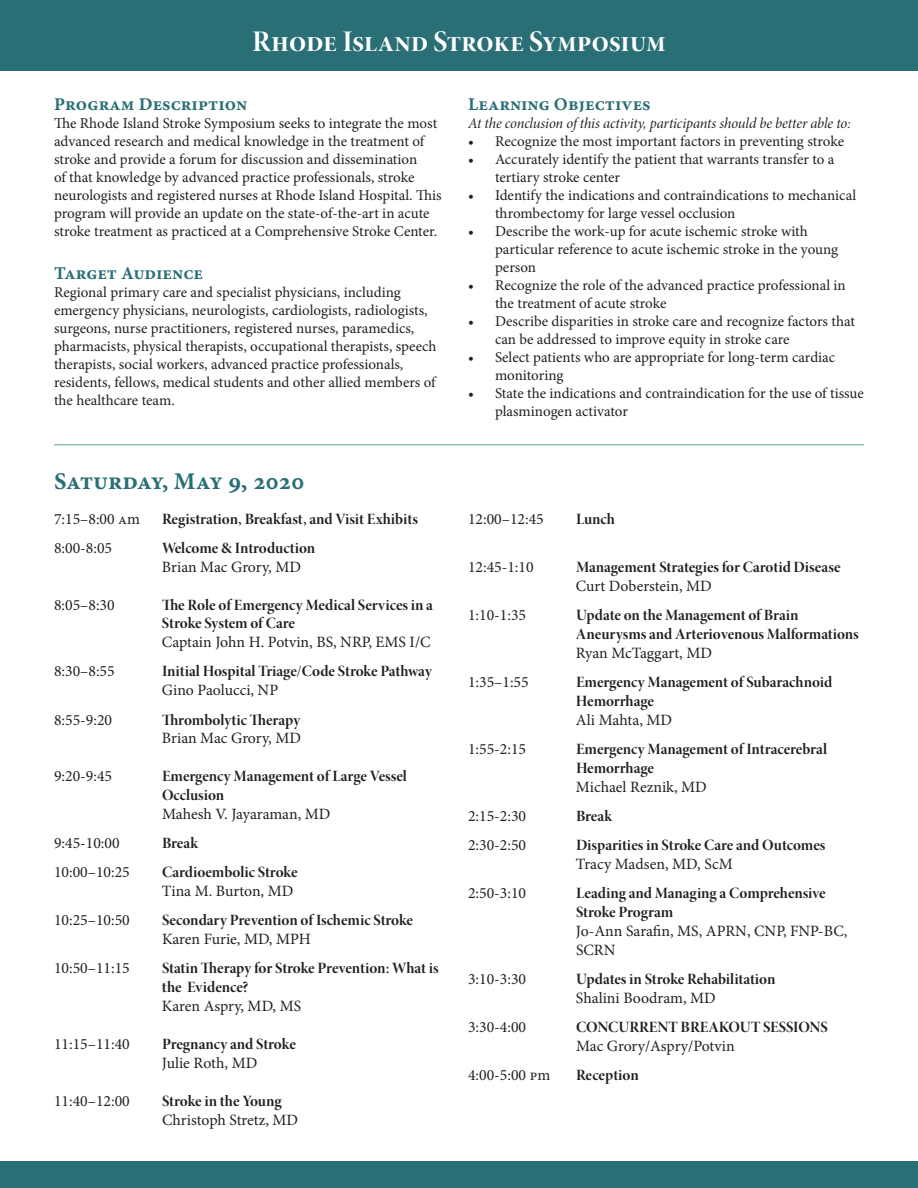
<style>
.page{position:relative;width:918px;height:1188px;background:#fff}
.page>*{position:absolute;margin:0;border:0;box-sizing:border-box;transform-origin:0 0}
.t1{font:30px "Minion Pro Bold Disp";letter-spacing:-.005em;color:#fff}
.t2{font:24px "Minion Pro Bold Capt";letter-spacing:-.005em;color:#2a6f76}
.t3{font:18px "Minion Pro Bold Capt";color:#2a6f76}
.t4{font:15.75px/18.9px "Minion Pro Bold Disp";letter-spacing:-.005em;color:#231f20}
.t5{font:15.75px/18.9px "Minion Pro";color:#231f20}
.t6{font:15px/18px "Minion Pro";letter-spacing:.005em;color:#231f20}
.t7{font:15px/18px "Minion Pro";letter-spacing:-.015em;color:#231f20}
.t8{font:15px "Minion Pro It Subh";letter-spacing:-.01em;color:#231f20}
.s1{font-family:"Minion Pro"}
.s2{font-family:"Minion Pro Bold Disp"}
</style>
<div class="page">
<div style="left:0;top:0;width:918px;height:71px;background:#2a6f76"></div>
<div style="left:0;top:1161px;width:918px;height:27px;background:#2a6f76"></div>
<hr style="left:54px;top:444px;width:810px;height:1px;background:#67b09f">
<p class="t1" style="left:252px;top:21px;width:415px">Rhode Island Stroke Symposium</p>
<p class="t3" style="left:54px;top:92px;width:195px">Program Description</p>
<p class="t7" style="left:54px;top:115px;width:389px">The Rhode Island Stroke Symposium seeks to integrate the most advanced research and medical knowledge in the treatment of stroke and provide a forum for discussion and dissemination<br>of that knowledge by advanced practice professionals, stroke neurologists and registered nurses at Rhode Island Hospital. This program will provide an update on the state-of-the-art in acute stroke treatment as practiced at a Comprehensive Stroke Center.</p>
<p class="t3" style="left:54px;top:261px;width:151px">Target Audience</p>
<p class="t6" style="left:54px;top:284px;width:385px">Regional primary care and specialist physicians, including emergency physicians, neurologists, cardiologists, radiologists, surgeons, nurse practitioners, registered nurses, paramedics, pharmacists, physical therapists, occupational therapists, speech therapists, social workers, advanced practice professionals, residents, fellows, medical students and other allied members of the healthcare team.</p>
<p class="t2" style="left:54px;top:464px;width:252px">Saturday, May 9, 2020</p>
<p class="t5" style="left:54px;top:509px;width:88px">7:15–8:00 am</p>
<p class="t4" style="left:162px;top:509px;width:257px">Registration, Breakfast, and Visit Exhibits</p>
<p class="t5" style="left:54px;top:538px;width:60px">8:00-8:05</p>
<p class="t4" style="left:162px;top:538px;width:155px">Welcome &amp; Introduction</p>
<p class="t5" style="left:162px;top:557px;width:140px">Brian Mac Grory, MD</p>
<p class="t5" style="left:54px;top:595px;width:62px">8:05–8:30</p>
<p class="t4" style="left:162px;top:595px;width:273px">The Role of Emergency Medical Services in a<br>Stroke System of Care</p>
<p class="t5" style="left:162px;top:633px;width:270px">Captain John H. Potvin, BS, NRP, EMS I/C</p>
<p class="t5" style="left:54px;top:662px;width:62px">8:30–8:55</p>
<p class="t4" style="left:162px;top:662px;width:272px">Initial Hospital Triage/Code Stroke Pathway<br><span class="s1">Gino Paolucci, NP</span></p>
<p class="t5" style="left:54px;top:710px;width:60px">8:55-9:20</p>
<p class="t4" style="left:162px;top:710px;width:140px">Thrombolytic Therapy</p>
<p class="t5" style="left:162px;top:729px;width:140px">Brian Mac Grory, MD</p>
<p class="t5" style="left:54px;top:767px;width:60px">9:20-9:45</p>
<p class="t4" style="left:162px;top:767px;width:246px">Emergency Management of Large Vessel<br>Occlusion<br><span class="s1">Mahesh V. Jayaraman, MD</span></p>
<p class="t5" style="left:54px;top:834px;width:67px">9:45-10:00</p>
<p class="t4" style="left:162px;top:834px;width:38px">Break</p>
<p class="t5" style="left:54px;top:863px;width:77px">10:00–10:25</p>
<p class="t4" style="left:162px;top:863px;width:137px">Cardioembolic Stroke<br><span class="s1">Tina M. Burton, MD</span></p>
<p class="t5" style="left:54px;top:911px;width:77px">10:25–10:50</p>
<p class="t4" style="left:162px;top:911px;width:253px">Secondary Prevention of Ischemic Stroke<br><span class="s1">Karen Furie, MD, MPH</span></p>
<p class="t5" style="left:54px;top:959px;width:77px">10:50–11:15</p>
<p class="t4" style="left:162px;top:959px;width:278px">Statin Therapy for Stroke Prevention: What is the Evidence?<br><span class="s1">Karen Aspry, MD, MS</span></p>
<p class="t5" style="left:54px;top:1035px;width:77px">11:15–11:40</p>
<p class="t4" style="left:162px;top:1035px;width:135px">Pregnancy and Stroke<br><span class="s1">Julie Roth, MD</span></p>
<p class="t5" style="left:54px;top:1091px;width:77px">11:40–12:00</p>
<p class="t5" style="left:162px;top:1091px;width:138px"><span class="s2">Stroke in the Young<br></span>Christoph Stretz, MD</p>
<p class="t3" style="left:468px;top:92px;width:184px">Learning Objectives</p>
<p class="t8" style="left:468px;top:114px;width:384px">At the conclusion of this activity, participants should be better able to:</p>
<p class="t6" style="left:468px;top:133px;width:378px">• Recognize the most important factors in preventing stroke</p>
<p class="t6" style="left:495px;top:151px;width:341px;text-indent:-27px">• Accurately identify the patient that warrants transfer to a tertiary stroke center</p>
<p class="t6" style="left:495px;top:187px;width:363px;text-indent:-27px">• Identify the indications and contraindications to mechanical thrombectomy for large vessel occlusion</p>
<p class="t6" style="left:495px;top:223px;width:345px;text-indent:-27px">• Describe the work-up for acute ischemic stroke with particular reference to acute ischemic stroke in the young person</p>
<p class="t6" style="left:495px;top:277px;width:352px;text-indent:-27px">• Recognize the role of the advanced practice professional in the treatment of acute stroke</p>
<p class="t6" style="left:495px;top:313px;width:361px;text-indent:-27px">• Describe disparities in stroke care and recognize factors that can be addressed to improve equity in stroke care</p>
<p class="t6" style="left:495px;top:349px;width:342px;text-indent:-27px">• Select patients who are appropriate for long-term cardiac monitoring</p>
<p class="t6" style="left:495px;top:385px;width:370px;text-indent:-27px">• State the indications and contraindication for the use of tissue plasminogen activator</p>
<p class="t5" style="left:468px;top:510px;width:77px">12:00–12:45</p>
<p class="t4" style="left:576px;top:510px;width:41px">Lunch</p>
<p class="t5" style="left:468px;top:558px;width:67px">12:45-1:10</p>
<p class="t4" style="left:576px;top:558px;width:266px">Management Strategies for Carotid Disease<br><span class="s1">Curt Doberstein, MD</span></p>
<p class="t5" style="left:468px;top:606px;width:60px">1:10-1:35</p>
<p class="t4" style="left:576px;top:606px;width:284px">Update on the Management of Brain<br>Aneurysms and Arteriovenous Malformations<br><span class="s1">Ryan McTaggart, MD</span></p>
<p class="t5" style="left:468px;top:673px;width:62px">1:35–1:55</p>
<p class="t4" style="left:576px;top:673px;width:258px">Emergency Management of Subarachnoid<br>Hemorrhage<br><span class="s1">Ali Mahta, MD</span></p>
<p class="t5" style="left:468px;top:740px;width:60px">1:55-2:15</p>
<p class="t4" style="left:576px;top:740px;width:253px">Emergency Management of Intracerebral<br>Hemorrhage<br><span class="s1">Michael Reznik, MD</span></p>
<p class="t5" style="left:468px;top:807px;width:60px">2:15-2:30</p>
<p class="t4" style="left:576px;top:807px;width:38px">Break</p>
<p class="t5" style="left:468px;top:836px;width:60px">2:30-2:50</p>
<p class="t4" style="left:576px;top:836px;width:251px">Disparities in Stroke Care and Outcomes<br><span class="s1">Tracy Madsen, MD, ScM</span></p>
<p class="t5" style="left:468px;top:884px;width:60px">2:50-3:10</p>
<p class="t4" style="left:576px;top:884px;width:273px">Leading and Managing a Comprehensive<br>Stroke Program<br><span class="s1">Jo-Ann Sarafin, MS, APRN, CNP, FNP-BC,<br>SCRN</span></p>
<p class="t5" style="left:468px;top:970px;width:60px">3:10-3:30</p>
<p class="t4" style="left:576px;top:970px;width:201px">Updates in Stroke Rehabilitation<br><span class="s1">Shalini Boodram, MD</span></p>
<p class="t5" style="left:468px;top:1018px;width:60px">3:30-4:00</p>
<p class="t4" style="left:576px;top:1018px;width:253px">CONCURRENT BREAKOUT SESSIONS<br><span class="s1">Mac Grory/Aspry/Potvin</span></p>
<p class="t5" style="left:468px;top:1066px;width:84px">4:00-5:00 pm</p>
<p class="t4" style="left:576px;top:1066px;width:64px">Reception</p>
</div>
